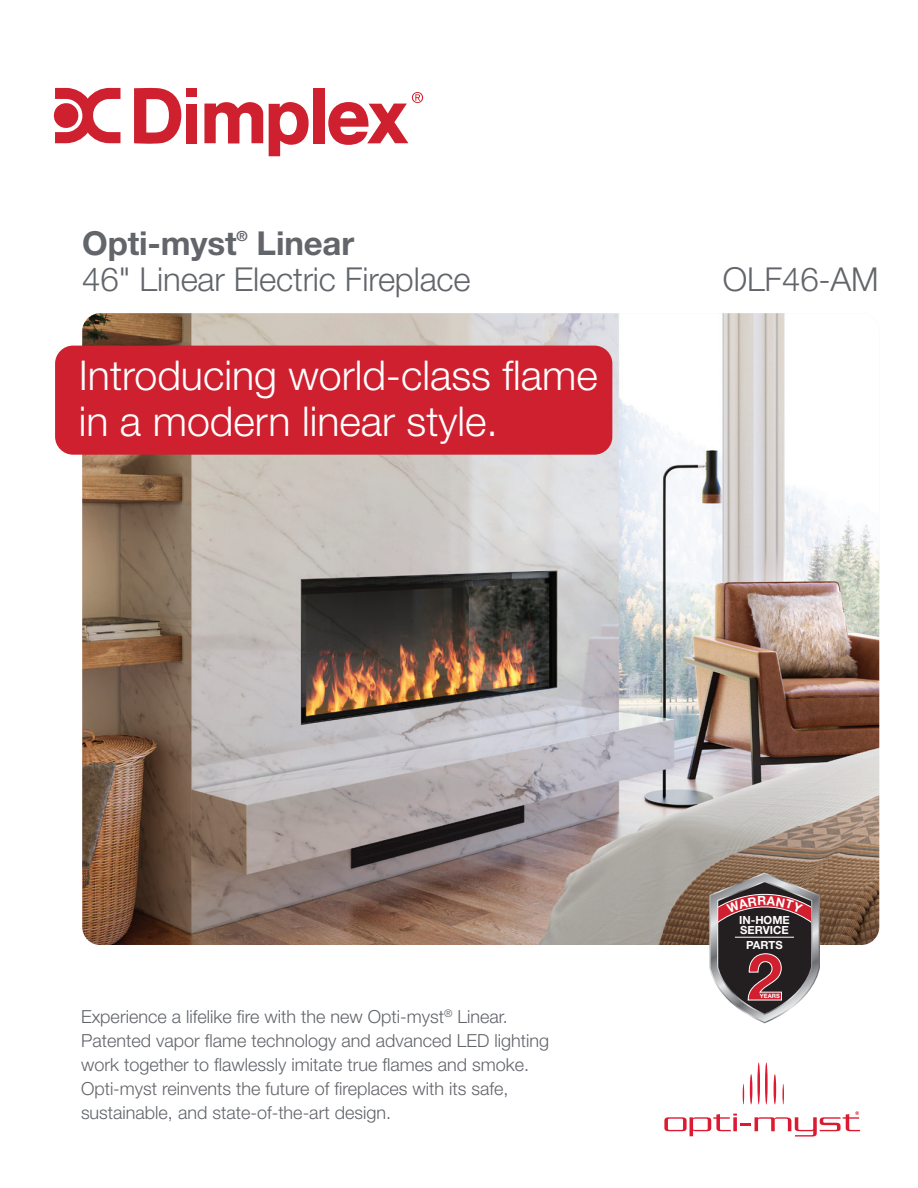
<style>
.page{position:relative;width:918px;height:1188px;background:#fff}
.page>*{position:absolute;margin:0;border:0;box-sizing:border-box;transform-origin:0 0}
.t1{font:300 41.1px/45.9px "Helvetica Neue LT Std";color:#fff}
.t2{font:300 33px "Helvetica Neue LT Std";letter-spacing:-.005em;color:#62656a}
.t3{font:700 33px "Helvetica Neue LT Std";letter-spacing:-.005em;color:#62656a}
.t4{font:300 18px/24px "Helvetica Neue LT Std";color:#62656a}
.t5{font:700 13.95px "Helvetica Neue LT Std";color:#62656a}
.t6{font:700 11.25px/10.8px "Helvetica Neue LT Std";color:#fff}
.t7{font:700 5.85px "Helvetica Neue LT Std";letter-spacing:.02em;color:#fff}
</style>
<div class="page">
<img style="left:82px;top:313px;width:797px;height:632px">
<svg style="left:134px;top:88px;width:47px;height:56px"></svg>
<div style="left:186px;top:88px;width:11px;height:9px;background:#ce202f"></div>
<div style="left:186px;top:104px;width:11px;height:39px;background:#ce202f"></div>
<svg style="left:204px;top:102px;width:105px;height:54px"></svg>
<div style="left:313px;top:88px;width:12px;height:55px;background:#ce202f"></div>
<svg style="left:328px;top:92px;width:95px;height:53px"></svg>
<svg style="left:53px;top:88px;width:67px;height:55px"></svg>
<div style="left:55px;top:346px;width:557px;height:109px;background:#cf202f;border-radius:18px"></div>
<hr style="left:750px;top:1074px;width:2px;height:30px;background:#dc1a32;border-radius:50%">
<hr style="left:757px;top:1063px;width:3px;height:41px;background:#dc1a32;border-radius:50%">
<hr style="left:765px;top:1063px;width:3px;height:41px;background:#dc1a32;border-radius:50%">
<hr style="left:774px;top:1074px;width:2px;height:30px;background:#dc1a32;border-radius:50%">
<svg style="left:743px;top:1084px;width:1px;height:20px"></svg>
<svg style="left:783px;top:1084px;width:1px;height:20px"></svg>
<svg style="left:664px;top:1111px;width:196px;height:26px"></svg>
<svg style="left:709px;top:873px;width:111px;height:150px;background:#7d6566"></svg>
<h2 class="t3" style="left:82px;top:223px;width:156px">Opti-myst</h2>
<p class="t5" style="left:237px;top:227px;width:13px">®</p>
<h2 class="t3" style="left:257px;top:223px;width:99px">Linear</h2>
<h2 class="t2" style="left:82px;top:259px;width:390px">46" Linear Electric Fireplace</h2>
<h2 class="t2" style="left:723px;top:259px;width:157px">OLF46-AM</h2>
<h1 class="t1" style="left:79px;top:352px;width:520px">Introducing world-class flame in a modern linear style.</h1>
<p class="t4" style="left:81px;top:1004px;width:470px">Experience a lifelike fire with the new Opti-myst<sup>®</sup> Linear.<br>Patented vapor flame technology and advanced LED lighting work together to flawlessly imitate true flames and smoke.<br>Opti-myst reinvents the future of fireplaces with its safe, sustainable, and state-of-the-art design.</p>
<p class="t6" style="left:739px;top:914px;width:52px">IN-HOME<br>SERVICE</p>
<p class="t6" style="left:746px;top:939px;width:38px">PARTS</p>
<p class="t7" style="left:760px;top:993px;width:22px">YEARS</p>
</div>
